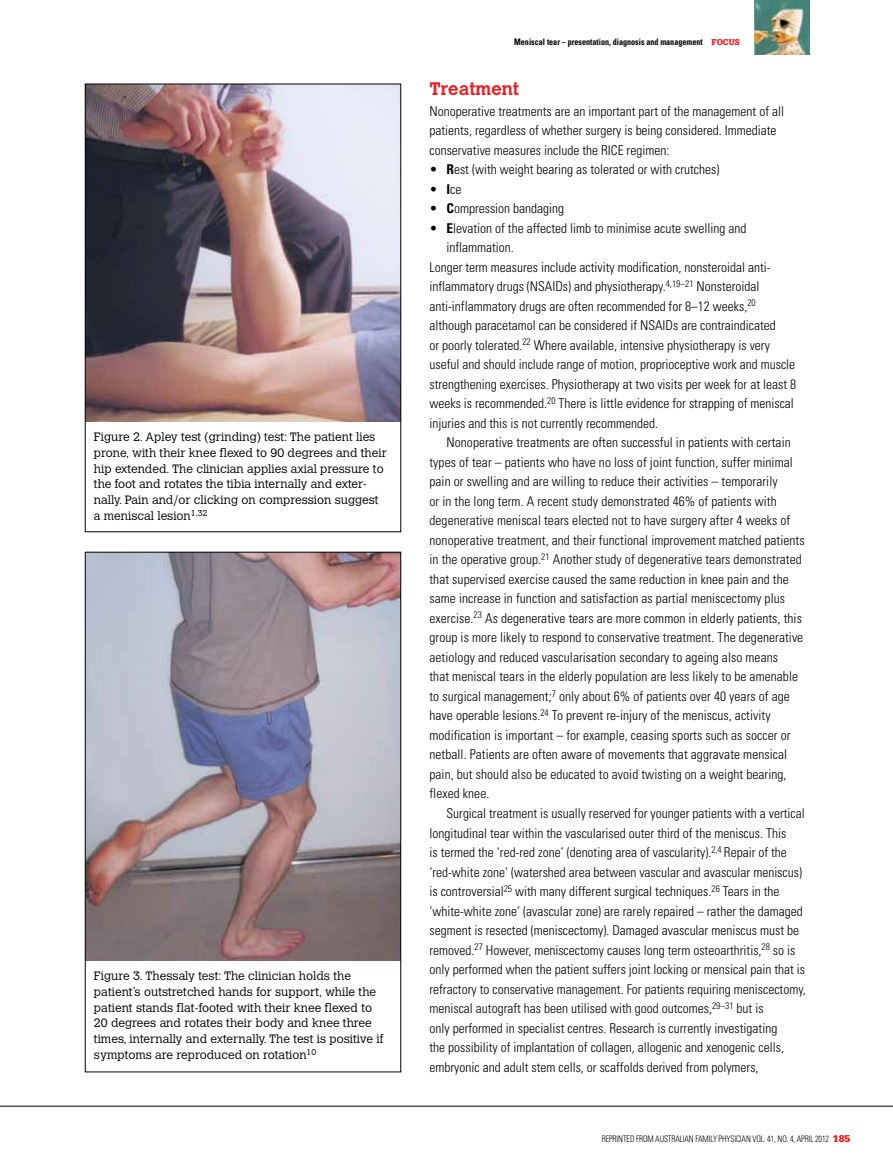
<style>
.page{position:relative;width:893px;height:1170px;background:#fff}
.page>*{position:absolute;margin:0;border:0;box-sizing:border-box;transform-origin:0 0}
.t1{font:700 18px "Calvert";color:#ed1d24}
.t2{font:300 condensed 13.5px/19.5px "Univers LT";color:#000}
.t3{font:300 12px/15.8px "Calvert";color:#000}
.t4{font:300 condensed 9px "Univers LT";letter-spacing:-.015em;color:#000;scale:.9 1}
.t5{font:700 condensed 9px "Univers LT";color:#000;scale:.9 1}
.s1{font-family:"Serifa LT";font-weight:900;font-stretch:normal;color:#ed1d24}
.s2{font-weight:700}
.s3{font-family:"Serifa LT";font-weight:900;font-stretch:normal;font-size:10.5px;color:#ed1d24}
</style>
<div class="page">
<hr style="left:0;top:1105px;width:893px;height:1px;background:#000">
<img style="left:755px;top:0;width:54px;height:54px">
<img style="left:87px;top:554px;width:312px;height:406px">
<div style="left:85px;top:552px;width:316px;height:519px;border:1px solid #000"></div>
<img style="left:87px;top:86px;width:312px;height:335px">
<div style="left:85px;top:84px;width:316px;height:448px;border:1px solid #000"></div>
<p class="t3" style="left:94px;top:429px;width:294px">Figure 2. Apley test (grinding) test: The patient lies prone, with their knee flexed to 90 degrees and their hip extended. The clinician applies axial pressure to the foot and rotates the tibia internally and exter&shy;nally. Pain and/or clicking on compression suggest a meniscal lesion<sup>1,32</sup></p>
<p class="t3" style="left:94px;top:968px;width:291px">Figure 3. Thessaly test: The clinician holds the patient’s outstretched hands for support, while the patient stands flat-footed with their knee flexed to 20 degrees and rotates their body and knee three times, internally and externally. The test is positive if symptoms are reproduced on rotation<sup>10</sup></p>
<p class="t5" style="left:514px;top:36px;width:252px">Meniscal tear – presentation, diagnosis and management <span class="s1">FOCUS</span></p>
<h1 class="t1" style="left:429px;top:77px;width:91px">Treatment</h1>
<p class="t2" style="left:429px;top:101px;width:356px">Nonoperative treatments are an important part of the management of all patients, regardless of whether surgery is being considered. Immediate conservative measures include the RICE regimen:</p>
<p class="t2" style="left:429px;top:160px;width:291px">• <span class="s2">R</span>est (with weight bearing as tolerated or with crutches)</p>
<p class="t2" style="left:429px;top:179px;width:34px">• <span class="s2">I</span>ce</p>
<p class="t2" style="left:429px;top:199px;width:136px">• <span class="s2">C</span>ompression bandaging</p>
<p class="t2" style="left:429px;top:218px;width:318px">• <span class="s2">E</span>levation of the affected limb to minimise acute swelling and</p>
<p class="t2" style="left:446px;top:237px;width:69px">inflammation.</p>
<p class="t2" style="left:429px;top:257px;width:343px">Longer term measures include activity modification, nonsteroidal anti-</p>
<p class="t2" style="left:429px;top:276px;width:331px">inflammatory drugs (NSAIDs) and physiotherapy.<sup>4,19–21</sup> Nonsteroidal</p>
<p class="t2" style="left:429px;top:296px;width:328px">anti-inflammatory drugs are often recommended for 8–12 weeks,<sup>20</sup></p>
<p class="t2" style="left:429px;top:316px;width:348px">although paracetamol can be considered if NSAIDs are contraindicated</p>
<p class="t2" style="left:429px;top:335px;width:342px">or poorly tolerated.<sup>22</sup> Where available, intensive physiotherapy is very</p>
<p class="t2" style="left:429px;top:355px;width:367px">useful and should include range of motion, proprioceptive work and muscle</p>
<p class="t2" style="left:429px;top:374px;width:368px">strengthening exercises. Physiotherapy at two visits per week for at least 8</p>
<p class="t2" style="left:429px;top:394px;width:366px">weeks is recommended.<sup>20</sup> There is little evidence for strapping of meniscal</p>
<p class="t2" style="left:429px;top:413px;width:230px">injuries and this is not currently recommended.</p>
<p class="t2" style="left:446px;top:433px;width:346px">Nonoperative treatments are often successful in patients with certain</p>
<p class="t2" style="left:429px;top:452px;width:365px">types of tear – patients who have no loss of joint function, suffer minimal</p>
<p class="t2" style="left:429px;top:472px;width:350px">pain or swelling and are willing to reduce their activities – temporarily</p>
<p class="t2" style="left:429px;top:491px;width:349px">or in the long term. A recent study demonstrated 46% of patients with</p>
<p class="t2" style="left:429px;top:511px;width:362px">degenerative meniscal tears elected not to have surgery after 4 weeks of</p>
<p class="t2" style="left:429px;top:530px;width:377px">nonoperative treatment, and their functional improvement matched patients</p>
<p class="t2" style="left:429px;top:550px;width:374px">in the operative group.<sup>21</sup> Another study of degenerative tears demonstrated</p>
<p class="t2" style="left:429px;top:569px;width:361px">that supervised exercise caused the same reduction in knee pain and the</p>
<p class="t2" style="left:429px;top:589px;width:357px">same increase in function and satisfaction as partial meniscectomy plus</p>
<p class="t2" style="left:429px;top:608px;width:374px">exercise.<sup>23</sup> As degenerative tears are more common in elderly patients, this</p>
<p class="t2" style="left:429px;top:628px;width:375px">group is more likely to respond to conservative treatment. The degenerative</p>
<p class="t2" style="left:429px;top:647px;width:350px">aetiology and reduced vascularisation secondary to ageing also means</p>
<p class="t2" style="left:429px;top:667px;width:370px">that meniscal tears in the elderly population are less likely to be amenable</p>
<p class="t2" style="left:429px;top:686px;width:362px">to surgical management;<sup>7</sup> only about 6% of patients over 40 years of age</p>
<p class="t2" style="left:429px;top:706px;width:343px">have operable lesions.<sup>24</sup> To prevent re-injury of the meniscus, activity</p>
<p class="t2" style="left:429px;top:725px;width:362px">modification is important – for example, ceasing sports such as soccer or</p>
<p class="t2" style="left:429px;top:745px;width:359px">netball. Patients are often aware of movements that aggravate mensical</p>
<p class="t2" style="left:429px;top:764px;width:359px">pain, but should also be educated to avoid twisting on a weight bearing,</p>
<p class="t2" style="left:429px;top:784px;width:61px">flexed knee.</p>
<p class="t2" style="left:446px;top:803px;width:360px">Surgical treatment is usually reserved for younger patients with a vertical</p>
<p class="t2" style="left:429px;top:823px;width:358px">longitudinal tear within the vascularised outer third of the meniscus. This</p>
<p class="t2" style="left:429px;top:842px;width:359px">is termed the ‘red-red zone’ (denoting area of vascularity).<sup>2,4</sup> Repair of the</p>
<p class="t2" style="left:429px;top:862px;width:374px">‘red-white zone’ (watershed area between vascular and avascular meniscus)</p>
<p class="t2" style="left:429px;top:881px;width:352px">is controversial<sup>25</sup> with many different surgical techniques.<sup>26</sup> Tears in the</p>
<p class="t2" style="left:429px;top:901px;width:375px">‘white-white zone’ (avascular zone) are rarely repaired – rather the damaged</p>
<p class="t2" style="left:429px;top:920px;width:371px">segment is resected (meniscectomy). Damaged avascular meniscus must be</p>
<p class="t2" style="left:429px;top:940px;width:367px">removed.<sup>27</sup> However, meniscectomy causes long term osteoarthritis,<sup>28</sup> so is</p>
<p class="t2" style="left:429px;top:959px;width:377px">only performed when the patient suffers joint locking or mensical pain that is</p>
<p class="t2" style="left:429px;top:979px;width:378px">refractory to conservative management. For patients requiring meniscectomy,</p>
<p class="t2" style="left:429px;top:998px;width:336px">meniscal autograft has been utilised with good outcomes,<sup>29–31</sup> but is</p>
<p class="t2" style="left:429px;top:1018px;width:349px">only performed in specialist centres. Research is currently investigating</p>
<p class="t2" style="left:429px;top:1037px;width:356px">the possibility of implantation of collagen, allogenic and xenogenic cells,</p>
<p class="t2" style="left:429px;top:1057px;width:331px">embryonic and adult stem cells, or scaffolds derived from polymers,</p>
<p class="t4" style="left:602px;top:1133px;width:278px">reprinted from Australian Family Physician Vol. 41, No. 4, april 2012 <span class="s3">185</span></p>
</div>
